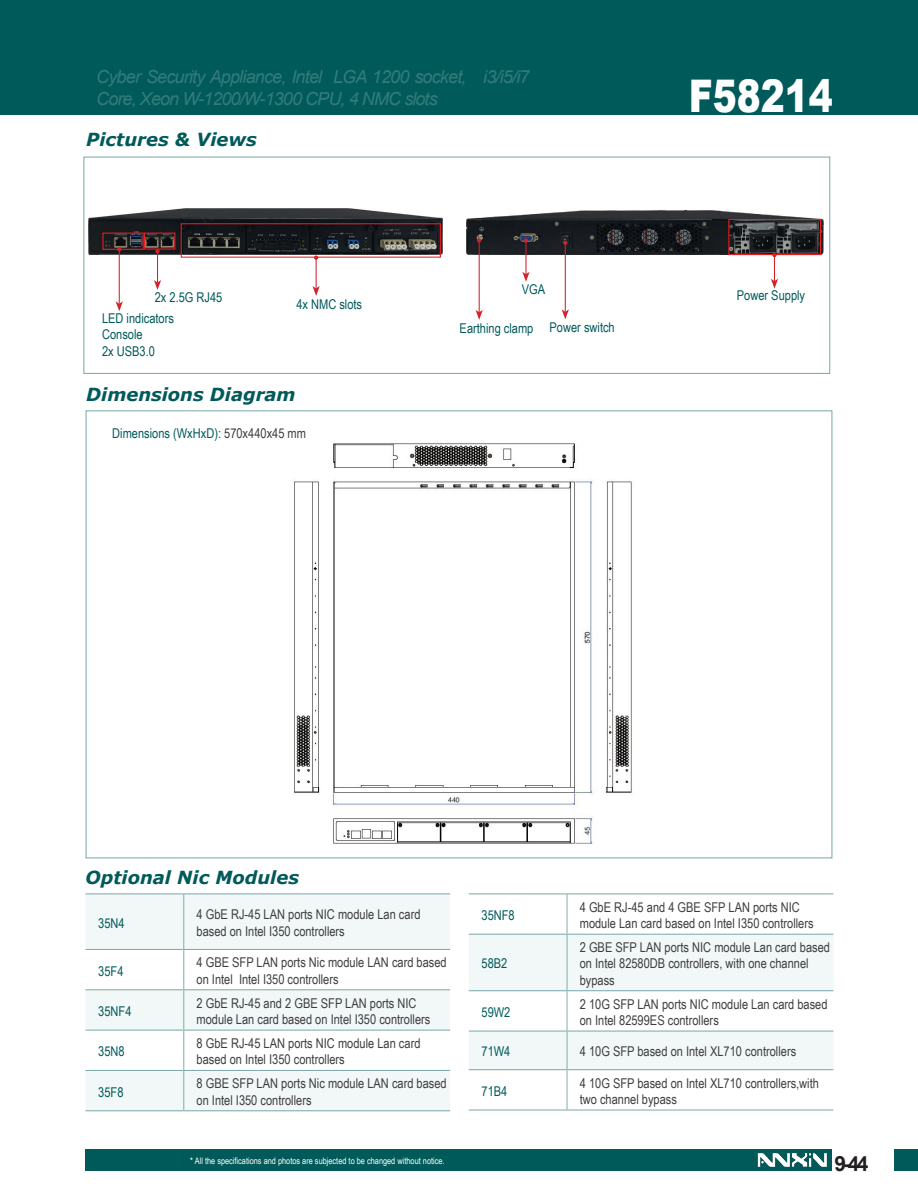
<style>
.page{position:relative;width:918px;height:1188px;background:#fff}
.page>*{position:absolute;margin:0;border:0;box-sizing:border-box;transform-origin:0 0}
.节{font:900 45px "Arial";color:#fff;scale:.8 1}
.t1{font:700 21px "Arial";color:#231f20}
.t2{font:italic 18px/21.6px "Arial";letter-spacing:-.045em;color:#337b7b}
.t3{font:italic 700 18px "Verdana";color:#005a5a}
.t4{font:13.5px/16.2px "Arial Narrow";color:#3e3e3f}
.段落样式1{font:13.5px "Arial Narrow";color:#005a5a}
.t5{font:9px "Arial Narrow";color:#fff}
.s1{color:#3e3e3f}
</style>
<div class="page">
<div style="left:0;top:0;width:918px;height:115px;background:#005a5a"></div>
<div style="left:86px;top:1149px;width:746px;height:22px;background:#005a5a"></div>
<img style="left:757px;top:1153px;width:70px;height:13px">
<div style="left:894px;top:1149px;width:24px;height:22px;background:#005a5a"></div>
<div style="left:83px;top:157px;width:747px;height:217px;border:1px solid #80acac"></div>
<img style="left:294px;top:443px;width:338px;height:401px">
<img style="left:88px;top:209px;width:355px;height:46px">
<img style="left:466px;top:210px;width:357px;height:45px">
<svg style="left:86px;top:894px;width:364px;height:216px;fill:#f2f7f7"></svg>
<hr style="left:86px;top:989px;width:98px;height:1px;background:#80acac">
<hr style="left:86px;top:1030px;width:98px;height:1px;background:#80acac">
<hr style="left:86px;top:1070px;width:98px;height:1px;background:#80acac">
<hr style="left:86px;top:1110px;width:98px;height:1px;background:#80acac">
<hr style="left:184px;top:894px;width:1px;height:55px;background:#80acac">
<hr style="left:184px;top:950px;width:1px;height:39px;background:#80acac">
<hr style="left:184px;top:990px;width:1px;height:40px;background:#80acac">
<hr style="left:184px;top:1031px;width:1px;height:39px;background:#80acac">
<hr style="left:184px;top:1071px;width:1px;height:39px;background:#80acac">
<hr style="left:184px;top:989px;width:266px;height:1px;background:#80acac">
<hr style="left:184px;top:1030px;width:266px;height:1px;background:#80acac">
<hr style="left:184px;top:1070px;width:266px;height:1px;background:#80acac">
<hr style="left:184px;top:1110px;width:266px;height:1px;background:#80acac">
<hr style="left:86px;top:893px;width:98px;height:1px;background:#80acac">
<hr style="left:184px;top:893px;width:266px;height:1px;background:#80acac">
<hr style="left:86px;top:949px;width:98px;height:1px;background:#80acac">
<hr style="left:184px;top:949px;width:266px;height:1px;background:#80acac">
<svg style="left:469px;top:935px;width:364px;height:134px;fill:#f2f7f7"></svg>
<hr style="left:469px;top:893px;width:98px;height:1px;background:#80acac">
<hr style="left:469px;top:990px;width:98px;height:1px;background:#80acac">
<hr style="left:469px;top:1031px;width:98px;height:1px;background:#80acac">
<hr style="left:567px;top:893px;width:266px;height:1px;background:#80acac">
<hr style="left:567px;top:990px;width:266px;height:1px;background:#80acac">
<hr style="left:567px;top:1031px;width:266px;height:1px;background:#80acac">
<hr style="left:567px;top:894px;width:1px;height:40px;background:#80acac">
<hr style="left:567px;top:935px;width:1px;height:55px;background:#80acac">
<hr style="left:567px;top:991px;width:1px;height:40px;background:#80acac">
<hr style="left:567px;top:1032px;width:1px;height:37px;background:#80acac">
<hr style="left:567px;top:1070px;width:1px;height:39px;background:#80acac">
<hr style="left:469px;top:1069px;width:98px;height:1px;background:#80acac">
<hr style="left:567px;top:1069px;width:266px;height:1px;background:#80acac">
<hr style="left:469px;top:1109px;width:98px;height:2px;background:#80acac">
<hr style="left:567px;top:1109px;width:266px;height:2px;background:#80acac">
<hr style="left:469px;top:934px;width:98px;height:1px;background:#80acac">
<hr style="left:567px;top:934px;width:266px;height:1px;background:#80acac">
<div style="left:102px;top:233px;width:42px;height:17px;border:1px solid #ee1d23"></div>
<hr style="left:119px;top:249px;width:1px;height:55px;background:#d1232a">
<svg style="left:117px;top:247px;width:4px;height:5px"></svg>
<svg style="left:116px;top:301px;width:7px;height:10px"></svg>
<hr style="left:316px;top:258px;width:1px;height:30px;background:#d1232a">
<svg style="left:313px;top:286px;width:7px;height:10px"></svg>
<hr style="left:479px;top:240px;width:1px;height:72px;background:#d1232a">
<svg style="left:477px;top:238px;width:4px;height:5px"></svg>
<svg style="left:476px;top:310px;width:7px;height:10px"></svg>
<hr style="left:525px;top:241px;width:2px;height:33px;background:#d1232a">
<svg style="left:524px;top:238px;width:4px;height:5px"></svg>
<svg style="left:522px;top:272px;width:8px;height:10px"></svg>
<svg style="left:771px;top:255px;width:7px;height:34px"></svg>
<div style="left:181px;top:223px;width:260px;height:35px;border:1px solid #ee1d23"></div>
<hr style="left:157px;top:251px;width:1px;height:31px;background:#d1232a">
<svg style="left:155px;top:250px;width:5px;height:3px"></svg>
<svg style="left:154px;top:280px;width:7px;height:10px"></svg>
<div style="left:728px;top:219px;width:93px;height:36px;border:1px solid #ee1d23"></div>
<hr style="left:565px;top:243px;width:1px;height:69px;background:#d1232a">
<svg style="left:563px;top:241px;width:4px;height:4px"></svg>
<svg style="left:562px;top:309px;width:7px;height:10px"></svg>
<p class="t2" style="left:96px;top:66px;width:435px">Cyber Security Appliance, Intel LGA 1200 socket, i3/i5/i7<br>Core, Xeon W-1200/W-1300 CPU, 4 NMC slots</p>
<p class="t3" style="left:86px;top:127px;width:172px">Pictures &amp; Views</p>
<p class="段落样式1" style="left:155px;top:287px;width:69px">2x 2.5G RJ45</p>
<p class="段落样式1" style="left:102px;top:309px;width:73px">LED indicators</p>
<p class="段落样式1" style="left:102px;top:325px;width:42px">Console</p>
<p class="段落样式1" style="left:102px;top:341px;width:54px">2x USB3.0</p>
<p class="段落样式1" style="left:296px;top:294px;width:67px">4x NMC slots</p>
<p class="t3" style="left:86px;top:381px;width:211px">Dimensions Diagram</p>
<p class="段落样式1" style="left:112px;top:423px;width:195px">Dimensions (WxHxD): <span class="s1">570x440x45 mm</span></p>
<p class="段落样式1" style="left:522px;top:279px;width:25px">VGA</p>
<p class="段落样式1" style="left:460px;top:318px;width:75px">Earthing clamp</p>
<p class="段落样式1" style="left:550px;top:317px;width:67px">Power switch</p>
<p class="节" style="left:689px;top:63px;width:182px">F58214</p>
<p class="段落样式1" style="left:737px;top:285px;width:70px">Power Supply</p>
<p class="t3" style="left:86px;top:865px;width:215px">Optional Nic Modules</p>
<p class="段落样式1" style="left:98px;top:913px;width:28px">35N4</p>
<p class="t4" style="left:197px;top:906px;width:225px">4 GbE RJ-45 LAN ports NIC module Lan card based on Intel I350 controllers</p>
<p class="段落样式1" style="left:98px;top:961px;width:27px">35F4</p>
<p class="t4" style="left:197px;top:954px;width:252px">4 GBE SFP LAN ports Nic module LAN card based on Intel Intel I350 controllers</p>
<p class="段落样式1" style="left:98px;top:1001px;width:35px">35NF4</p>
<p class="t4" style="left:197px;top:994px;width:235px">2 GbE RJ-45 and 2 GBE SFP LAN ports NIC module Lan card based on Intel I350 controllers</p>
<p class="段落样式1" style="left:98px;top:1042px;width:28px">35N8</p>
<p class="t4" style="left:197px;top:1035px;width:225px">8 GbE RJ-45 LAN ports NIC module Lan card based on Intel I350 controllers</p>
<p class="段落样式1" style="left:98px;top:1082px;width:27px">35F8</p>
<p class="t4" style="left:197px;top:1075px;width:252px">8 GBE SFP LAN ports Nic module LAN card based on Intel I350 controllers</p>
<p class="t5" style="left:190px;top:1154px;width:256px">* All the specifications and photos are subjected to be changed without notice.</p>
<p class="段落样式1" style="left:482px;top:905px;width:35px">35NF8</p>
<p class="t4" style="left:580px;top:898px;width:235px">4 GbE RJ-45 and 4 GBE SFP LAN ports NIC module Lan card based on Intel I350 controllers</p>
<p class="段落样式1" style="left:482px;top:954px;width:27px">58B2</p>
<p class="t4" style="left:580px;top:939px;width:252px">2 GBE SFP LAN ports NIC module Lan card based on Intel 82580DB controllers, with one channel bypass</p>
<p class="段落样式1" style="left:482px;top:1002px;width:30px">59W2</p>
<p class="t4" style="left:580px;top:995px;width:249px">2 10G SFP LAN ports NIC module Lan card based on Intel 82599ES controllers</p>
<p class="段落样式1" style="left:482px;top:1042px;width:30px">71W4</p>
<p class="t4" style="left:580px;top:1043px;width:218px">4 10G SFP based on Intel XL710 controllers</p>
<p class="段落样式1" style="left:482px;top:1081px;width:27px">71B4</p>
<p class="t4" style="left:580px;top:1074px;width:241px">4 10G SFP based on Intel XL710 controllers,with two channel bypass</p>
<h2 class="t1" style="left:834px;top:1148px;width:36px">9-44</h2>
</div>
